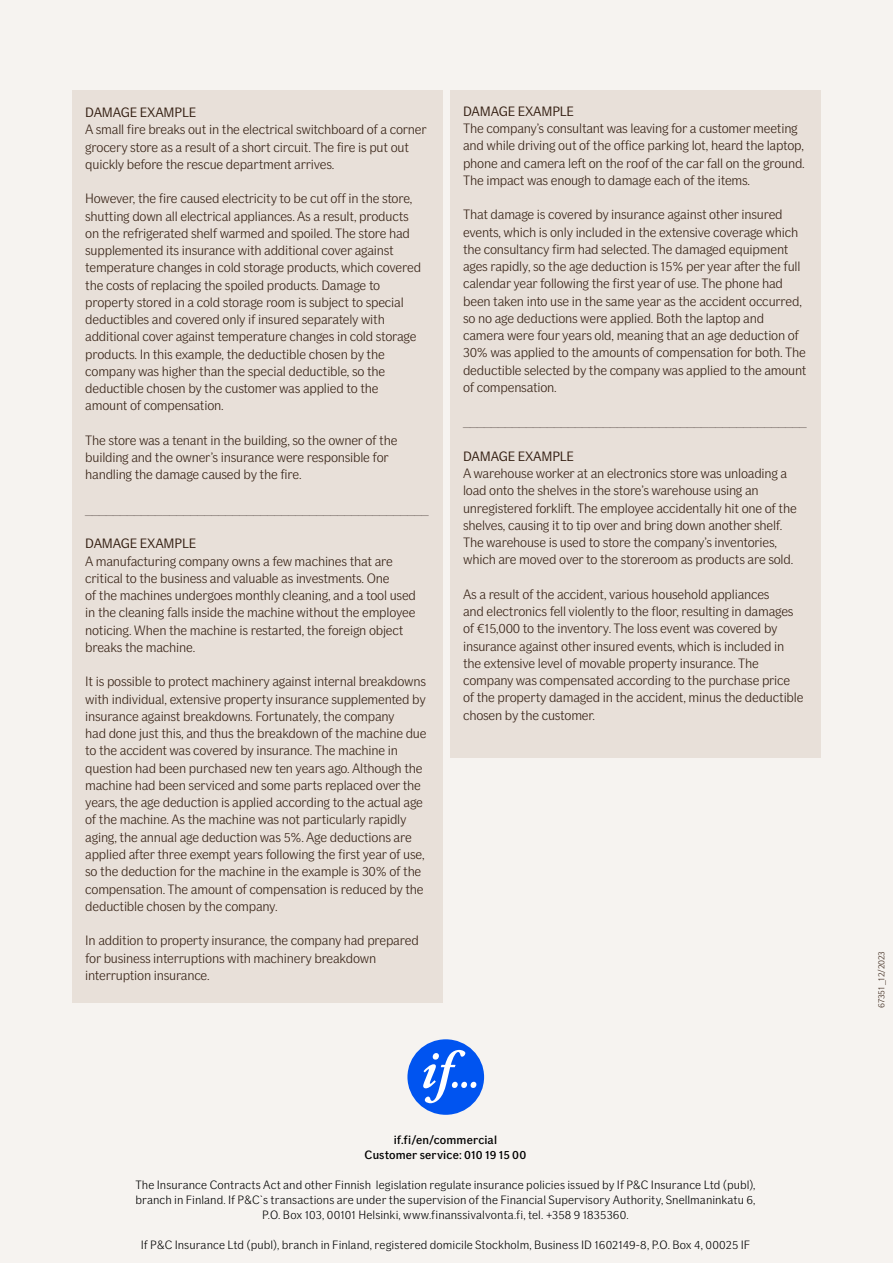
<style>
.page{position:relative;width:893px;height:1263px;background:#f6f3f0}
.page>*{position:absolute;margin:0;border:0;box-sizing:border-box;transform-origin:0 0}
.leipäteksti_UUSI{font:300 13.5px/17.2px "If Sans";letter-spacing:-.015em;color:#331e11}
.leipäteksti_UUSI-2{font:300 13.5px "If Sans";color:#6e625e}
.leipäteksti_UUSI-3{font:13.5px "If Sans";letter-spacing:-.015em;color:#331e11}
.headline{font:300 12px "If Sans";letter-spacing:.005em;color:#000}
.headline-2{font:500 12px "If Sans";letter-spacing:.01em;color:#000}
.leipäteksti_UUSI-4{font:300 9px "If Sans";letter-spacing:-.02em;color:#331e11}
</style>
<div class="page">
<div style="left:407px;top:1039px;width:77px;height:76px;background:#0054f0;border-radius:50%"></div>
<svg style="left:423px;top:1050px;width:53px;height:53px"></svg>
<div style="left:72px;top:90px;width:371px;height:912px;background:#e8e0d9"></div>
<div style="left:450px;top:90px;width:371px;height:668px;background:#e8e0d9"></div>
<p class="leipäteksti_UUSI-3" style="left:85px;top:105px;width:113px">DAMAGE EXAMPLE</p>
<p class="leipäteksti_UUSI" style="left:85px;top:121px;width:343px">A small fire breaks out in the electrical switchboard of a corner grocery store as a result of a short circuit. The fire is put out quickly before the rescue department arrives.</p>
<p class="leipäteksti_UUSI" style="left:85px;top:190px;width:337px">However, the fire caused electricity to be cut off in the store, shutting down all electrical appliances. As a result, products on the refrigerated shelf warmed and spoiled. The store had supplemented its insurance with additional cover against temperature changes in cold storage products, which covered the costs of replacing the spoiled products. Damage to property stored in a cold storage room is subject to special deductibles and covered only if insured separately with additional cover against temperature changes in cold storage products. In this example, the deductible chosen by the company was higher than the special deductible, so the deductible chosen by the customer was applied to the amount of compensation.</p>
<p class="leipäteksti_UUSI" style="left:85px;top:432px;width:314px">The store was a tenant in the building, so the owner of the building and the owner’s insurance were responsible for handling the damage caused by the fire.</p>
<p class="leipäteksti_UUSI-2" style="left:85px;top:502px;width:345px">_________________________________________________</p>
<p class="leipäteksti_UUSI-3" style="left:85px;top:536px;width:113px">DAMAGE EXAMPLE</p>
<p class="leipäteksti_UUSI" style="left:85px;top:552px;width:332px">A manufacturing company owns a few machines that are critical to the business and valuable as investments. One<br>of the machines undergoes monthly cleaning, and a tool used in the cleaning falls inside the machine without the employee noticing. When the machine is restarted, the foreign object breaks the machine.</p>
<p class="leipäteksti_UUSI" style="left:85px;top:673px;width:343px">It is possible to protect machinery against internal breakdowns with individual, extensive property insurance supplemented by insurance against breakdowns. Fortunately, the company<br>had done just this, and thus the breakdown of the machine due to the accident was covered by insurance. The machine in question had been purchased new ten years ago. Although the machine had been serviced and some parts replaced over the years, the age deduction is applied according to the actual age of the machine. As the machine was not particularly rapidly aging, the annual age deduction was 5%. Age deductions are applied after three exempt years following the first year of use, so the deduction for the machine in the example is 30% of the compensation. The amount of compensation is reduced by the deductible chosen by the company.</p>
<p class="leipäteksti_UUSI" style="left:85px;top:932px;width:335px">In addition to property insurance, the company had prepared for business interruptions with machinery breakdown interruption insurance.</p>
<p class="leipäteksti_UUSI-3" style="left:463px;top:103px;width:113px">DAMAGE EXAMPLE</p>
<p class="leipäteksti_UUSI" style="left:463px;top:120px;width:343px">The company’s consultant was leaving for a customer meeting and while driving out of the office parking lot, heard the laptop, phone and camera left on the roof of the car fall on the ground.<br>The impact was enough to damage each of the items.</p>
<p class="leipäteksti_UUSI" style="left:463px;top:206px;width:345px">That damage is covered by insurance against other insured events, which is only included in the extensive coverage which the consultancy firm had selected. The damaged equipment ages rapidly, so the age deduction is 15% per year after the full calendar year following the first year of use. The phone had been taken into use in the same year as the accident occurred, so no age deductions were applied. Both the laptop and camera were four years old, meaning that an age deduction of 30% was applied to the amounts of compensation for both. The deductible selected by the company was applied to the amount of compensation.</p>
<p class="leipäteksti_UUSI-2" style="left:463px;top:414px;width:345px">_________________________________________________</p>
<p class="leipäteksti_UUSI-3" style="left:463px;top:448px;width:113px">DAMAGE EXAMPLE</p>
<p class="leipäteksti_UUSI" style="left:463px;top:465px;width:335px">A warehouse worker at an electronics store was unloading a load onto the shelves in the store’s warehouse using an unregistered forklift. The employee accidentally hit one of the shelves, causing it to tip over and bring down another shelf.<br>The warehouse is used to store the company’s inventories, which are moved over to the storeroom as products are sold.</p>
<p class="leipäteksti_UUSI" style="left:463px;top:586px;width:342px">As a result of the accident, various household appliances<br>and electronics fell violently to the floor, resulting in damages of €15,000 to the inventory. The loss event was covered by insurance against other insured events, which is included in the extensive level of movable property insurance. The company was compensated according to the purchase price of the property damaged in the accident, minus the deductible chosen by the customer.</p>
<p class="headline-2" style="left:394px;top:1133px;width:105px">if.fi/en/commercial</p>
<p class="headline-2" style="left:365px;top:1148px;width:163px">Customer service: 010 19 15 00</p>
<p class="headline" style="left:135px;top:1178px;width:622px">The Insurance Contracts Act and other Finnish legislation regulate insurance policies issued by If P&amp;C Insurance Ltd (publ),</p>
<p class="headline" style="left:135px;top:1193px;width:622px">branch in Finland. If P&amp;C`s transactions are under the supervision of the Financial Supervisory Authority, Snellmaninkatu 6,</p>
<p class="headline" style="left:262px;top:1208px;width:368px">P.O. Box 103, 00101 Helsinki, www.finanssivalvonta.fi, tel. +358 9 1835360.</p>
<p class="headline" style="left:141px;top:1238px;width:611px">If P&amp;C Insurance Ltd (publ), branch in Finland, registered domicile Stockholm, Business ID 1602149-8, P.O. Box 4, 00025 IF</p>
<p class="leipäteksti_UUSI-4" style="left:876px;top:1008px;width:58px;rotate:-90deg">67351 _12/2023</p>
</div>
